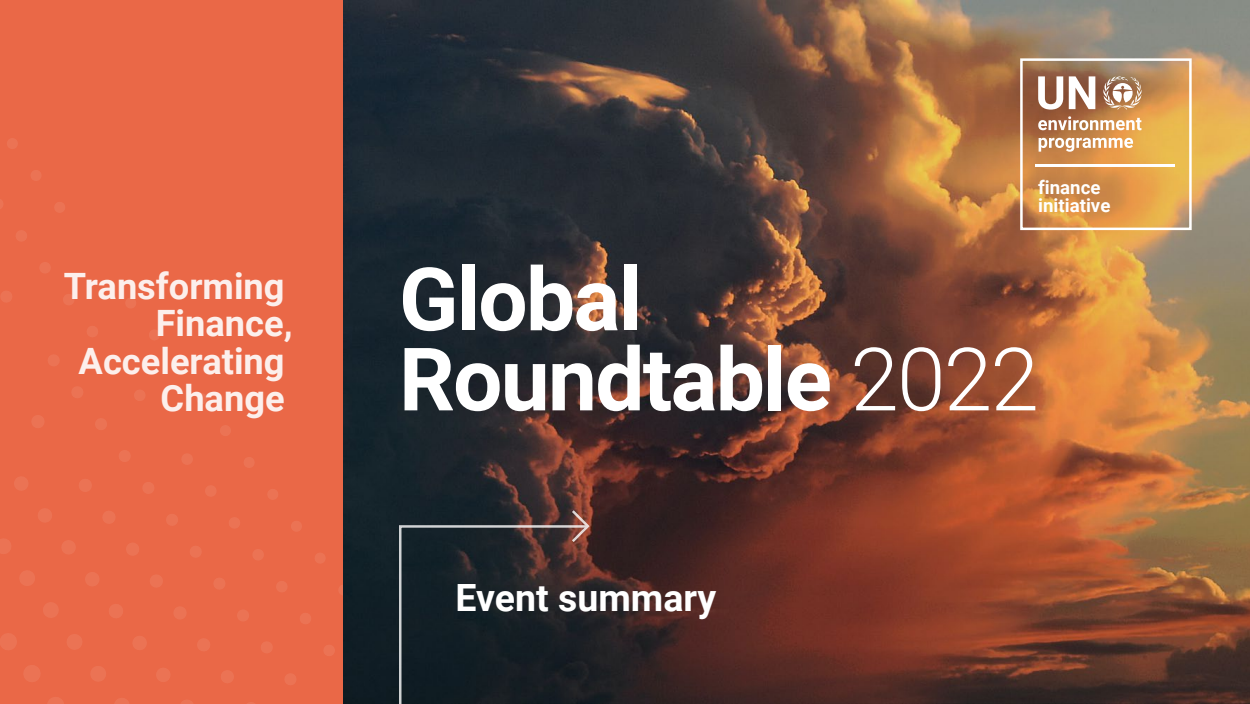
<style>
.page{position:relative;width:1250px;height:704px;background:#fff}
.page>*{position:absolute;margin:0;border:0;box-sizing:border-box;transform-origin:0 0}
.t1{font:700 87.5px/80px "Roboto";letter-spacing:-.02em;color:#fff}
.t2{font:700 37.5px "Roboto";color:#fff}
.t3{font:700 36.25px/37.5px "Roboto";color:#fff;text-align:right}
.t4{font:700 18.62px/18.2px "Roboto";color:#fff}
.s1{font-weight:300}
</style>
<div class="page">
<img style="left:342px;top:0;width:908px;height:703px">
<div style="left:0;top:0;width:342px;height:703px;background:#ea6847"></div>
<svg style="left:126px;top:298px;width:10px;height:10px"></svg>
<svg style="left:87px;top:326px;width:11px;height:11px"></svg>
<svg style="left:48px;top:355px;width:11px;height:11px"></svg>
<svg style="left:268px;top:489px;width:10px;height:11px"></svg>
<svg style="left:229px;top:517px;width:11px;height:11px"></svg>
<svg style="left:190px;top:546px;width:11px;height:11px"></svg>
<svg style="left:150px;top:575px;width:13px;height:12px"></svg>
<svg style="left:109px;top:604px;width:14px;height:14px"></svg>
<svg style="left:67px;top:634px;width:15px;height:16px"></svg>
<svg style="left:24px;top:665px;width:16px;height:17px"></svg>
<svg style="left:63px;top:294px;width:11px;height:11px"></svg>
<svg style="left:244px;top:457px;width:10px;height:11px"></svg>
<svg style="left:205px;top:486px;width:11px;height:10px"></svg>
<svg style="left:166px;top:514px;width:12px;height:12px"></svg>
<svg style="left:126px;top:543px;width:13px;height:12px"></svg>
<svg style="left:85px;top:572px;width:14px;height:14px"></svg>
<svg style="left:43px;top:602px;width:15px;height:16px"></svg>
<svg style="left:0;top:633px;width:17px;height:17px"></svg>
<svg style="left:324px;top:645px;width:11px;height:11px"></svg>
<svg style="left:285px;top:674px;width:11px;height:11px"></svg>
<svg style="left:40px;top:262px;width:11px;height:11px"></svg>
<svg style="left:1px;top:291px;width:11px;height:11px"></svg>
<svg style="left:220px;top:425px;width:11px;height:11px"></svg>
<svg style="left:182px;top:454px;width:11px;height:11px"></svg>
<svg style="left:143px;top:482px;width:11px;height:12px"></svg>
<svg style="left:103px;top:511px;width:12px;height:13px"></svg>
<svg style="left:62px;top:540px;width:14px;height:14px"></svg>
<svg style="left:20px;top:571px;width:15px;height:15px"></svg>
<svg style="left:339px;top:585px;width:3px;height:10px"></svg>
<svg style="left:300px;top:613px;width:11px;height:11px"></svg>
<svg style="left:261px;top:642px;width:11px;height:11px"></svg>
<svg style="left:221px;top:670px;width:13px;height:13px"></svg>
<svg style="left:181px;top:700px;width:12px;height:3px"></svg>
<svg style="left:54px;top:202px;width:11px;height:11px"></svg>
<svg style="left:16px;top:230px;width:11px;height:11px"></svg>
<svg style="left:197px;top:393px;width:10px;height:11px"></svg>
<svg style="left:119px;top:450px;width:11px;height:12px"></svg>
<svg style="left:79px;top:479px;width:13px;height:13px"></svg>
<svg style="left:38px;top:508px;width:14px;height:14px"></svg>
<svg style="left:0;top:539px;width:11px;height:15px"></svg>
<svg style="left:315px;top:553px;width:10px;height:10px"></svg>
<svg style="left:276px;top:581px;width:11px;height:11px"></svg>
<svg style="left:237px;top:610px;width:12px;height:11px"></svg>
<svg style="left:197px;top:638px;width:13px;height:13px"></svg>
<svg style="left:156px;top:668px;width:14px;height:14px"></svg>
<svg style="left:115px;top:698px;width:14px;height:5px"></svg>
<svg style="left:31px;top:170px;width:10px;height:11px"></svg>
<svg style="left:0;top:199px;width:3px;height:10px"></svg>
<svg style="left:173px;top:362px;width:10px;height:10px"></svg>
<svg style="left:134px;top:390px;width:11px;height:11px"></svg>
<svg style="left:95px;top:418px;width:12px;height:12px"></svg>
<svg style="left:14px;top:477px;width:14px;height:14px"></svg>
<svg style="left:291px;top:521px;width:11px;height:10px"></svg>
<svg style="left:253px;top:549px;width:11px;height:11px"></svg>
<svg style="left:214px;top:578px;width:11px;height:11px"></svg>
<svg style="left:174px;top:607px;width:12px;height:12px"></svg>
<svg style="left:133px;top:636px;width:14px;height:14px"></svg>
<svg style="left:91px;top:666px;width:15px;height:15px"></svg>
<svg style="left:48px;top:697px;width:15px;height:6px"></svg>
<svg style="left:7px;top:138px;width:11px;height:11px"></svg>
<svg style="left:149px;top:330px;width:11px;height:10px"></svg>
<svg style="left:72px;top:387px;width:11px;height:11px"></svg>
<svg style="left:32px;top:415px;width:12px;height:13px"></svg>
<div style="left:1020px;top:58px;width:172px;height:172px;border:2px solid #fff"></div>
<svg style="left:1103px;top:76px;width:39px;height:33px"></svg>
<svg style="left:1038px;top:76px;width:25px;height:33px"></svg>
<svg style="left:1069px;top:76px;width:26px;height:33px"></svg>
<svg style="left:1038px;top:116px;width:104px;height:14px"></svg>
<svg style="left:1039px;top:138px;width:94px;height:14px"></svg>
<hr style="left:1036px;top:164px;width:139px;height:3px;background:#fff">
<svg style="left:398px;top:507px;width:193px;height:196px;background:#24272b"></svg>
<p class="t3" style="left:64px;top:265px;width:231px">Transforming<br>Finance,<br>Accelerating<br>Change</p>
<p class="t4" style="left:1038px;top:177px;width:74px">finance initiative</p>
<h1 class="t1" style="left:399px;top:256px;width:641px">Global<br>Roundtable <span class="s1">2022</span></h1>
<p class="t2" style="left:455px;top:570px;width:262px">Event summary</p>
</div>
